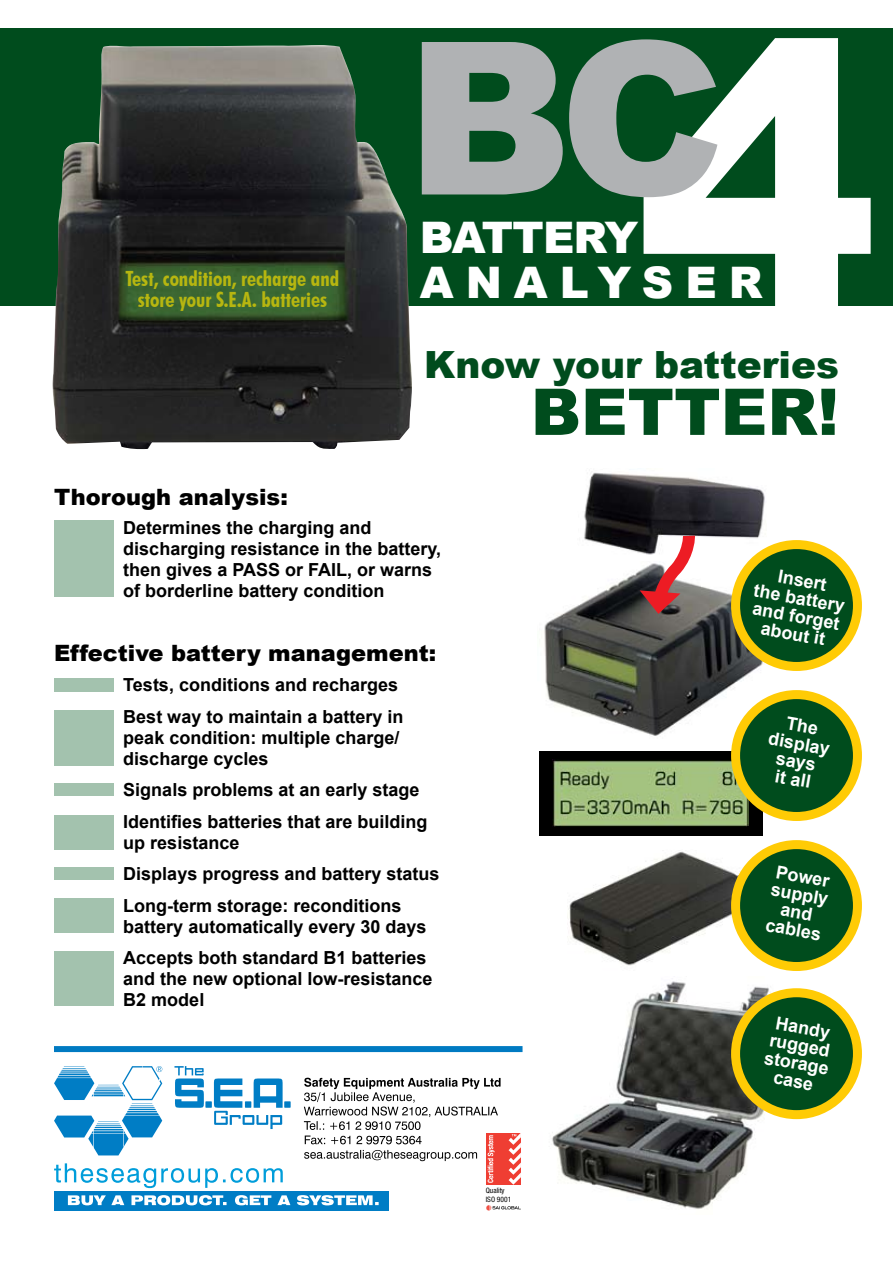
<style>
.page{position:relative;width:893px;height:1263px;background:#fff}
.page>*{position:absolute;margin:0;border:0;box-sizing:border-box;transform-origin:0 0}
.t1{font:900 213px "Arial";color:#b0b2b4}
.t2{font:900 64.5px "Arial";color:#004c1d}
.t3{font:900 43.5px "Arial";letter-spacing:.28em;color:#fff}
.t4{font:900 43.5px "Arial";letter-spacing:-.03em;color:#fff}
.t5{font:900 37.5px "Arial";color:#004c1d}
.t6{font:900 22.5px "Arial";color:#000}
.t7{font:700 condensed 21px/21px "Futura BT";color:#b7b610;text-align:center}
.t8{font:700 18px/21px "Arial";color:#000}
.t9{font:700 18px/18px "Arial";color:#fff;text-align:center}
.t10{font:condensed 7.5px/8.9px "Helvetica Neue";color:#000}
</style>
<div class="page">
<div style="left:55px;top:1191px;width:334px;height:20px;background:#007dc5"></div>
<svg style="left:54px;top:1066px;width:237px;height:89px"></svg>
<svg style="left:54px;top:1163px;width:229px;height:25px"></svg>
<svg style="left:68px;top:1195px;width:311px;height:10px"></svg>
<div style="left:486px;top:1133px;width:35px;height:51px;background:#ef3e33"></div>
<svg style="left:304px;top:1078px;width:197px;height:105px"></svg>
<svg style="left:509px;top:1133px;width:12px;height:52px"></svg>
<svg style="left:486px;top:1205px;width:35px;height:5px"></svg>
<div style="left:0;top:28px;width:893px;height:277px;background:#004c1d"></div>
<svg style="left:644px;top:38px;width:227px;height:268px;fill:#fff"></svg>
<div style="left:54px;top:1046px;width:468px;height:6px;background:#007ac2"></div>
<img style="left:52px;top:45px;width:361px;height:404px">
<img style="left:551px;top:981px;width:245px;height:228px">
<img style="left:584px;top:472px;width:187px;height:89px">
<img style="left:544px;top:561px;width:227px;height:177px">
<svg style="left:640px;top:524px;width:61px;height:90px"></svg>
<div style="left:539px;top:752px;width:223px;height:84px;background:#000"></div>
<img style="left:553px;top:759px;width:195px;height:68px">
<img style="left:567px;top:851px;width:181px;height:115px">
<div style="left:736px;top:545px;width:121px;height:121px;background:#004c1d;border-radius:50%"></div>
<div style="left:731px;top:540px;width:131px;height:131px;border:9px solid #ffcb05;border-radius:50%"></div>
<div style="left:736px;top:695px;width:121px;height:121px;background:#004c1d;border-radius:50%"></div>
<div style="left:731px;top:690px;width:131px;height:131px;border:9px solid #ffcb05;border-radius:50%"></div>
<div style="left:736px;top:845px;width:121px;height:121px;background:#004c1d;border-radius:50%"></div>
<div style="left:731px;top:840px;width:131px;height:131px;border:9px solid #ffcb05;border-radius:50%"></div>
<div style="left:736px;top:993px;width:121px;height:122px;background:#004c1d;border-radius:50%"></div>
<div style="left:731px;top:988px;width:131px;height:131px;border:9px solid #ffcb05;border-radius:50%"></div>
<div style="left:54px;top:520px;width:59px;height:77px;background:#a3c2ae"></div>
<div style="left:54px;top:678px;width:59px;height:13px;background:#a3c2ae"></div>
<div style="left:54px;top:710px;width:59px;height:55px;background:#a3c2ae"></div>
<div style="left:54px;top:783px;width:59px;height:13px;background:#a3c2ae"></div>
<div style="left:54px;top:815px;width:59px;height:34px;background:#a3c2ae"></div>
<div style="left:54px;top:868px;width:59px;height:12px;background:#a3c2ae"></div>
<div style="left:54px;top:899px;width:59px;height:34px;background:#a3c2ae"></div>
<div style="left:54px;top:952px;width:59px;height:54px;background:#a3c2ae"></div>
<h1 class="t1" style="left:406px;top:-36px;width:320px">BC</h1>
<h3 class="t4" style="left:420px;top:206px;width:220px">BATTERY</h3>
<p class="t7" style="left:126px;top:268px;width:215px">Test, condition, recharge and store your S.E.A. batteries</p>
<h3 class="t3" style="left:420px;top:251px;width:345px">ANALYSER</h3>
<p class="t6" style="left:54px;top:481px;width:235px">Thorough analysis:</p>
<h3 class="t5" style="left:424px;top:337px;width:416px">Know your batteries</h3>
<h2 class="t2" style="left:531px;top:365px;width:310px">BETTER!</h2>
<p class="t8" style="left:123px;top:517px;width:319px">Determines the charging and discharging resistance in the battery, then gives a PASS or FAIL, or warns of borderline battery condition</p>
<p class="t6" style="left:54px;top:637px;width:384px">Effective battery management:</p>
<p class="t8" style="left:123px;top:670px;width:282px;line-height:31.5px">Tests, conditions and recharges<br>Best way to maintain a battery in</p>
<p class="t8" style="left:123px;top:727px;width:278px">peak condition: multiple charge/ discharge cycles</p>
<p class="t8" style="left:123px;top:775px;width:306px;line-height:31.5px">Signals problems at an early stage<br>Identifies batteries that are building</p>
<p class="t8" style="left:123px;top:827px;width:318px;line-height:31.5px">up resistance<br>Displays progress and battery status<br>Long-term storage: reconditions</p>
<p class="t8" style="left:123px;top:911px;width:305px;line-height:31.5px">battery automatically every 30 days<br>Accepts both standard B1 batteries</p>
<p class="t8" style="left:123px;top:969px;width:311px">and the new optional low-resistance<br>B2 model</p>
<p class="t10" style="left:486px;top:1185px;width:27px">Quality<br>ISO 9001</p>
<p class="t9" style="left:759px;top:564px;width:94px;rotate:10deg">Insert<br>the battery and forget about it</p>
<p class="t9" style="left:773px;top:712px;width:64px;rotate:10deg">The display says<br>it all</p>
<p class="t9" style="left:776px;top:863px;width:60px;rotate:10deg">Power supply and cables</p>
<p class="t9" style="left:772px;top:1013px;width:67px;rotate:10deg">Handy rugged storage case</p>
</div>
